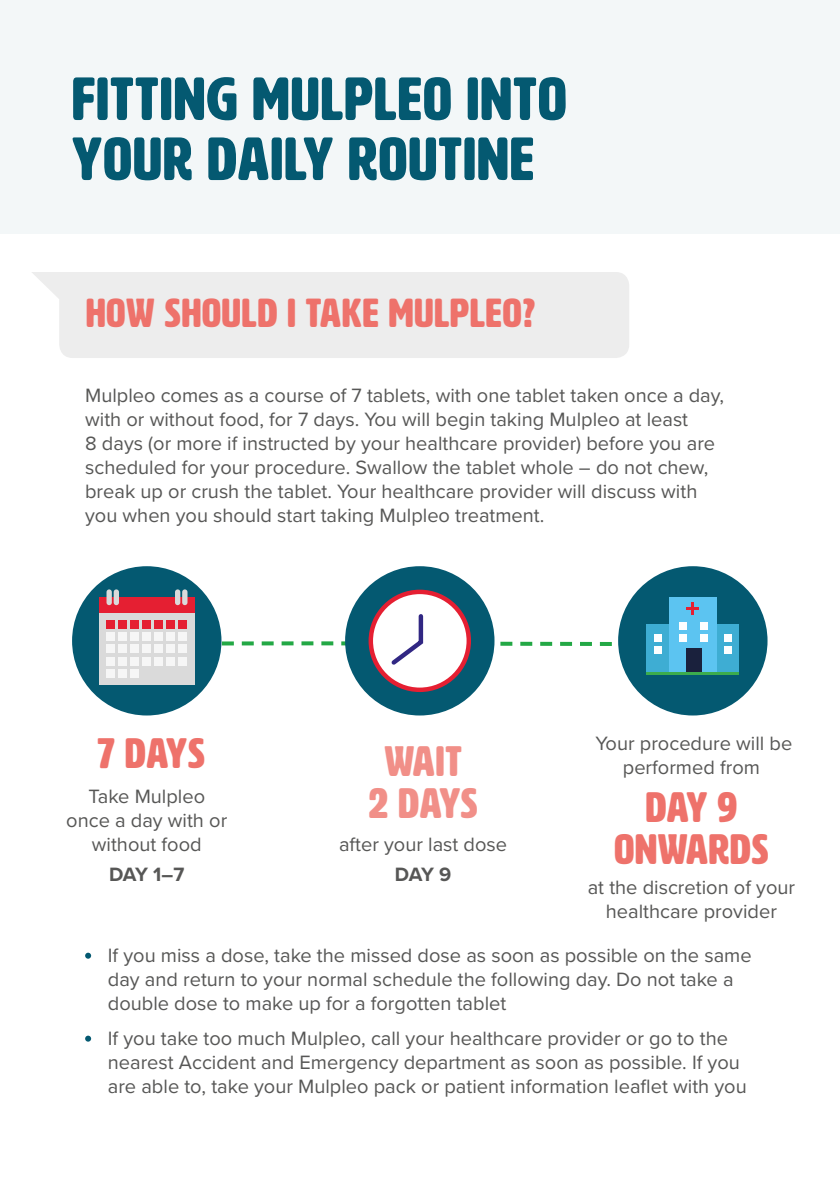
<style>
.page{position:relative;width:840px;height:1191px;background:#fff}
.page>*{position:absolute;margin:0;border:0;box-sizing:border-box;transform-origin:0 0}
.t1{font:60px/60px "HWT Artz";letter-spacing:.025em;color:#045971}
.t2{font:42px/42px "HWT Artz";letter-spacing:.02em;color:#ee726b;text-align:center}
.t3{font:42px/42px "HWT Artz";letter-spacing:.01em;color:#f18f88;text-align:center}
.t4{font:40px "HWT Artz";letter-spacing:.025em;color:#ee726b}
.t5{font:20px/24px "Proxima Nova";color:#575756;text-align:center}
.t6{font:700 20px "Proxima Nova";letter-spacing:-.05em;color:#575756}
</style>
<div class="page">
<div style="left:0;top:0;width:839px;height:234px;background:#f3f7f8"></div>
<div style="left:32px;top:272px;width:597px;height:86px;background:#ededed"></div>
<svg style="left:85px;top:952px;width:6px;height:6px"></svg>
<svg style="left:85px;top:1035px;width:6px;height:6px"></svg>
<div style="left:72px;top:566px;width:149px;height:149px;background:#045971;border-radius:50%"></div>
<div style="left:345px;top:566px;width:149px;height:149px;background:#045971;border-radius:50%"></div>
<div style="left:617px;top:566px;width:150px;height:149px;background:#045971;border-radius:50%"></div>
<div style="left:99px;top:603px;width:95px;height:82px;background:#dadada"></div>
<div style="left:99px;top:597px;width:95px;height:15px;background:#e51f32"></div>
<div style="left:106px;top:589px;width:6px;height:16px;background:#dadada;border-radius:3px"></div>
<div style="left:114px;top:589px;width:5px;height:16px;background:#dadada;border-radius:3px"></div>
<div style="left:175px;top:589px;width:5px;height:16px;background:#dadada;border-radius:3px"></div>
<div style="left:182px;top:589px;width:5px;height:16px;background:#dadada;border-radius:3px"></div>
<div style="left:106px;top:619px;width:9px;height:9px;background:#e51f32"></div>
<div style="left:118px;top:619px;width:9px;height:9px;background:#e51f32"></div>
<div style="left:130px;top:619px;width:9px;height:9px;background:#e51f32"></div>
<div style="left:106px;top:632px;width:9px;height:9px;background:#f6f6f6"></div>
<div style="left:118px;top:632px;width:9px;height:9px;background:#f6f6f6"></div>
<div style="left:130px;top:632px;width:9px;height:9px;background:#f6f6f6"></div>
<div style="left:106px;top:644px;width:9px;height:9px;background:#f6f6f6"></div>
<div style="left:118px;top:644px;width:9px;height:9px;background:#f6f6f6"></div>
<div style="left:130px;top:644px;width:9px;height:9px;background:#f6f6f6"></div>
<div style="left:106px;top:657px;width:9px;height:8px;background:#f6f6f6"></div>
<div style="left:118px;top:657px;width:9px;height:8px;background:#f6f6f6"></div>
<div style="left:130px;top:657px;width:9px;height:8px;background:#f6f6f6"></div>
<div style="left:106px;top:669px;width:9px;height:9px;background:#f6f6f6"></div>
<div style="left:118px;top:669px;width:9px;height:9px;background:#f6f6f6"></div>
<div style="left:130px;top:669px;width:9px;height:9px;background:#f6f6f6"></div>
<div style="left:646px;top:624px;width:92px;height:51px;background:#3eadd3"></div>
<svg style="left:370px;top:592px;width:98px;height:98px;background:#fadadd"></svg>
<div style="left:368px;top:589px;width:103px;height:103px;border:4px solid #e51f32;border-radius:50%"></div>
<div style="left:668px;top:598px;width:48px;height:77px;background:#5cc4f1"></div>
<svg style="left:137px;top:603px;width:561px;height:65px"></svg>
<div style="left:686px;top:648px;width:15px;height:25px;background:#1a213d"></div>
<div style="left:678px;top:622px;width:8px;height:8px;background:#fdfeff"></div>
<div style="left:678px;top:633px;width:8px;height:8px;background:#fdfeff"></div>
<div style="left:700px;top:622px;width:7px;height:8px;background:#fdfeff"></div>
<div style="left:700px;top:633px;width:7px;height:8px;background:#fdfeff"></div>
<div style="left:723px;top:634px;width:8px;height:8px;background:#fdfeff"></div>
<div style="left:723px;top:645px;width:8px;height:8px;background:#fdfeff"></div>
<div style="left:653px;top:634px;width:8px;height:8px;background:#fdfeff"></div>
<div style="left:653px;top:646px;width:8px;height:8px;background:#fdfeff"></div>
<hr style="left:646px;top:673px;width:92px;height:2px;background:#3cac4d">
<h1 class="t1" style="left:72px;top:70px;width:495px">FITTING MULPLEO INTO<br>YOUR DAILY ROUTINE</h1>
<h3 class="t4" style="left:86px;top:292px;width:450px">HOW SHOULD I TAKE MULPLEO?</h3>
<p class="t5" style="left:85px;top:382px;width:640px;text-align:left">Mulpleo comes as a course of 7 tablets, with one tablet taken once a day, with or without food, for 7 days. You will begin taking Mulpleo at least<br>8 days (or more if instructed by your healthcare provider) before you are scheduled for your procedure. Swallow the tablet whole – do not chew, break up or crush the tablet. Your healthcare provider will discuss with you when you should start taking Mulpleo treatment.</p>
<h2 class="t2" style="left:97px;top:733px;width:109px">7 DAYS</h2>
<h2 class="t3" style="left:368px;top:741px;width:110px">WAIT<br>2 DAYS</h2>
<p class="t5" style="left:595px;top:731px;width:198px">Your procedure will be performed from</p>
<p class="t5" style="left:66px;top:783px;width:162px">Take Mulpleo once a day with or without food</p>
<p class="t6" style="left:109px;top:859px;width:77px">DAY 1–7</p>
<h2 class="t2" style="left:614px;top:787px;width:155px">DAY 9<br>ONWARDS</h2>
<p class="t5" style="left:587px;top:874px;width:209px">at the discretion of your healthcare provider</p>
<p class="t5" style="left:339px;top:831px;width:169px">after your last dose</p>
<p class="t6" style="left:395px;top:859px;width:58px">DAY 9</p>
<p class="t5" style="left:108px;top:942px;width:645px;text-align:left">If you miss a dose, take the missed dose as soon as possible on the same day and return to your normal schedule the following day. Do not take a double dose to make up for a forgotten tablet</p>
<p class="t5" style="left:108px;top:1025px;width:640px;text-align:left">If you take too much Mulpleo, call your healthcare provider or go to the nearest Accident and Emergency department as soon as possible. If you are able to, take your Mulpleo pack or patient information leaflet with you</p>
</div>
